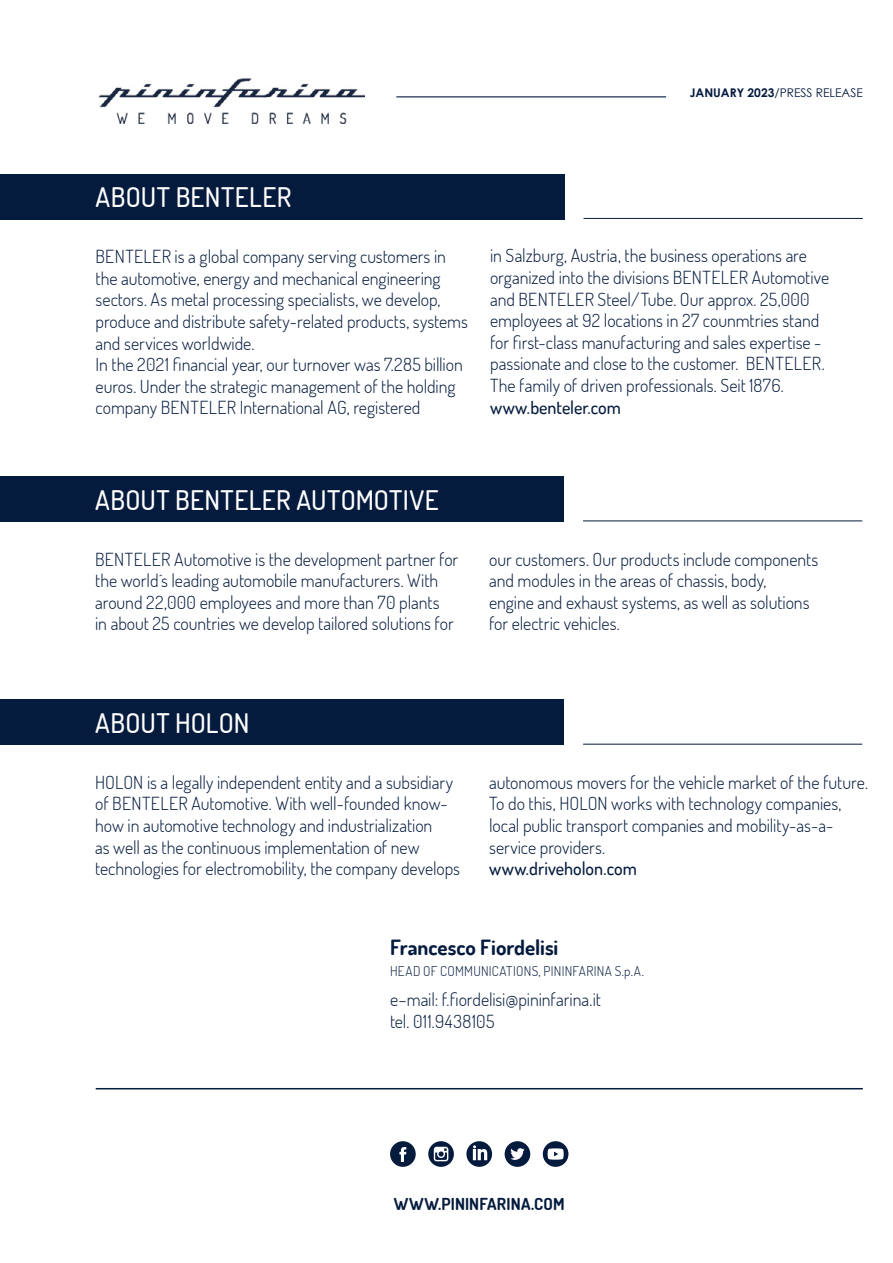
<style>
.page{position:relative;width:893px;height:1263px;background:#fff}
.page>*{position:absolute;margin:0;border:0;box-sizing:border-box;transform-origin:0 0}
.t1{font:500 27px "Terminal Dosis";letter-spacing:.015em;color:#fff}
.t2{font:700 21px "Terminal Dosis";color:#051b3e}
.t3{font:300 18px/21.6px "Terminal Dosis";letter-spacing:-.005em;color:#051b3e}
.t4{font:500 18px "Terminal Dosis";color:#051b3e}
.t5{font:700 16.5px "Terminal Dosis";letter-spacing:.01em;color:#051b3e}
.t6{font:300 13.5px "Terminal Dosis";letter-spacing:.015em;color:#051b3e}
.t7{font:12px "Century Gothic";color:#051b3e}
.s1{font-weight:700}
</style>
<div class="page">
<div style="left:0;top:476px;width:564px;height:46px;background:#051b3e"></div>
<hr style="left:583px;top:521px;width:279px;height:1px;background:#051b3e">
<div style="left:0;top:699px;width:564px;height:46px;background:#051b3e"></div>
<hr style="left:583px;top:744px;width:279px;height:1px;background:#051b3e">
<div style="left:0;top:174px;width:564px;height:45px;background:#051b3e"></div>
<hr style="left:583px;top:218px;width:280px;height:1px;background:#051b3e">
<hr style="left:96px;top:1088px;width:767px;height:1px;background:#051b3e">
<svg style="left:390px;top:1141px;width:26px;height:26px"></svg>
<svg style="left:428px;top:1141px;width:26px;height:26px"></svg>
<svg style="left:466px;top:1141px;width:26px;height:26px"></svg>
<svg style="left:505px;top:1141px;width:25px;height:26px"></svg>
<svg style="left:543px;top:1141px;width:25px;height:26px"></svg>
<hr style="left:396px;top:96px;width:270px;height:1px;background:#051b3e">
<img style="left:98px;top:78px;width:267px;height:45px">
<h1 class="t1" style="left:96px;top:180px;width:197px">ABOUT BENTELER</h1>
<p class="t7" style="left:690px;top:85px;width:175px"><span class="s1">JANUARY 2023</span>/PRESS RELEASE</p>
<p class="t3" style="left:96px;top:245px;width:374px">BENTELER is a global company serving customers in the automotive, energy and mechanical engineering sectors. As metal processing specialists, we develop, produce and distribute safety-related products, systems and services worldwide.<br>In the 2021 financial year, our turnover was 7.285 billion euros. Under the strategic management of the holding company BENTELER International AG, registered</p>
<p class="t3" style="left:490px;top:245px;width:341px">in Salzburg, Austria, the business operations are organized into the divisions BENTELER Automotive and BENTELER Steel/Tube. Our approx. 25,000 employees at 92 locations in 27 counmtries stand for first-class manufacturing and sales expertise - passionate and close to the customer. BENTELER.<br>The family of driven professionals. Seit 1876.</p>
<p class="t4" style="left:490px;top:395px;width:132px">www.benteler.com</p>
<h1 class="t1" style="left:95px;top:482px;width:345px">ABOUT BENTELER AUTOMOTIVE</h1>
<p class="t3" style="left:95px;top:548px;width:365px">BENTELER Automotive is the development partner for the world´s leading automobile manufacturers. With around 22,000 employees and more than 70 plants<br>in about 25 countries we develop tailored solutions for</p>
<h1 class="t1" style="left:95px;top:706px;width:156px">ABOUT HOLON</h1>
<p class="t3" style="left:489px;top:548px;width:331px">our customers. Our products include components and modules in the areas of chassis, body,<br>engine and exhaust systems, as well as solutions for electric vehicles.</p>
<p class="t3" style="left:95px;top:771px;width:366px">HOLON is a legally independent entity and a subsidiary of BENTELER Automotive. With well-founded know&shy;how in automotive technology and industrialization<br>as well as the continuous implementation of new technologies for electromobility, the company develops</p>
<p class="t3" style="left:489px;top:771px;width:380px">autonomous movers for the vehicle market of the future.<br>To do this, HOLON works with technology companies, local public transport companies and mobility-as-a&shy;service providers.</p>
<p class="t4" style="left:489px;top:857px;width:149px">www.driveholon.com</p>
<p class="t2" style="left:390px;top:934px;width:170px">Francesco Fiordelisi</p>
<p class="t6" style="left:390px;top:962px;width:255px">HEAD OF COMMUNICATIONS, PININFARINA S.p.A.</p>
<p class="t3" style="left:390px;top:988px;width:212px">e–mail: f.fiordelisi@pininfarina.it tel. 011.9438105</p>
<p class="t5" style="left:394px;top:1193px;width:172px">WWW.PININFARINA.COM</p>
</div>
